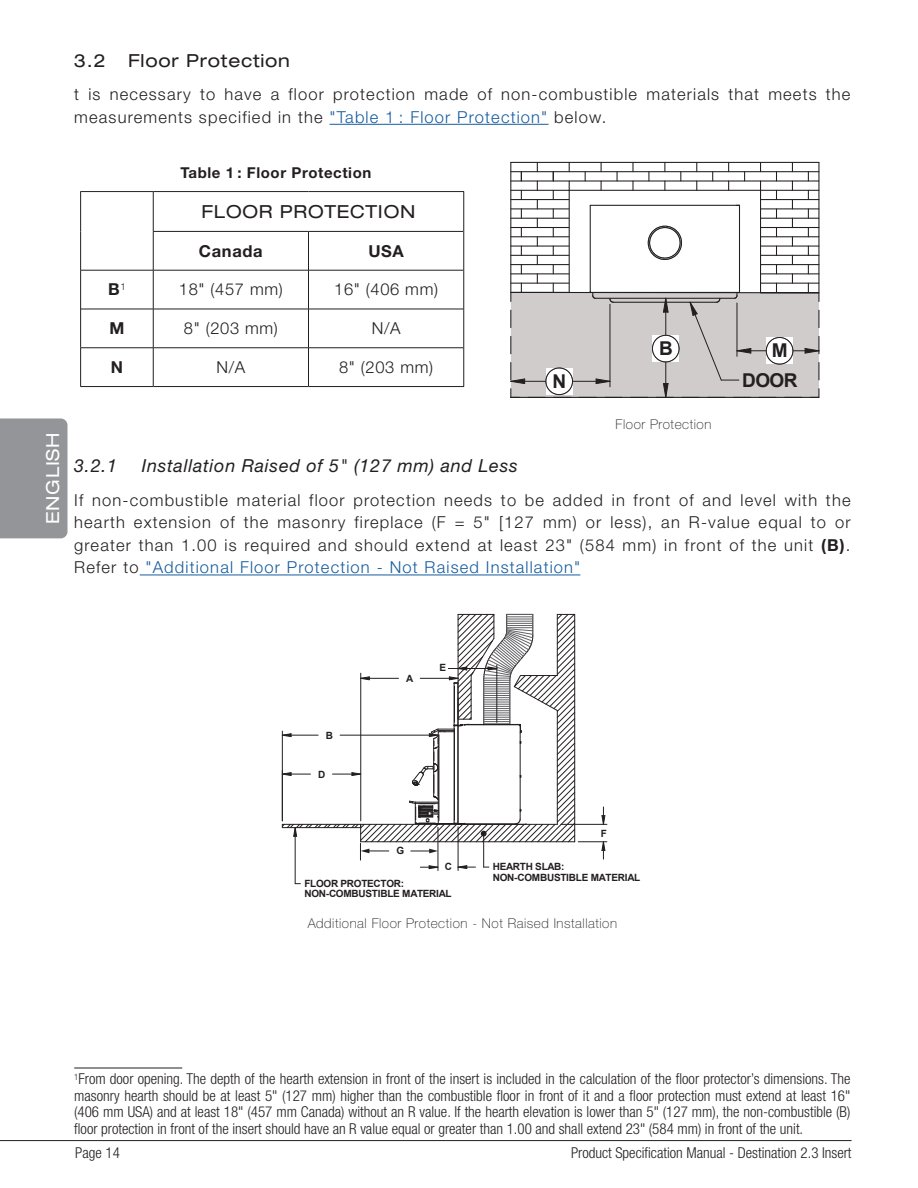
<style>
.page{position:relative;width:918px;height:1188px;background:#fff}
.page>*{position:absolute;margin:0;border:0;box-sizing:border-box;transform-origin:0 0}
.t1{font:700 19.05px/29.2px "Arial";color:#231f20}
.t2{font:italic 18px "Helvetica Neue LT Std";letter-spacing:.04em;color:#231f20}
.t3{font:expanded 18px "Helvetica Neue LT Std";letter-spacing:.04em;color:#231f20}
.t4{font:expanded 18px "Helvetica Neue LT Std";letter-spacing:.04em;color:#fff}
.t5{font:300 16.5px/22.5px "Helvetica Neue LT Std";letter-spacing:.07em;color:#231f20}
.t6{font:700 16.5px "Helvetica Neue LT Std";letter-spacing:.04em;color:#231f20}
.t7{font:300 condensed 15px/16.5px "Helvetica Neue LT Std";color:#231f20;text-align:justify}
.t8{font:700 15px "Helvetica Neue LT Std";letter-spacing:.04em;color:#231f20}
.t9{font:100 13.5px "Helvetica Neue LT Std";letter-spacing:.04em;color:#231f20}
.t10{font:700 9.9px/10.5px "Arial";letter-spacing:-.025em;color:#231f20}
.s1{color:#175d9e}
.s2{font-weight:700}
</style>
<div class="page">
<hr style="left:0;top:1140px;width:852px;height:1px;background:#231f20">
<div style="left:0;top:418px;width:68px;height:120px;background:#939598"></div>
<hr style="left:330px;top:124px;width:219px;height:1px;background:#175d9e">
<hr style="left:140px;top:575px;width:440px;height:1px;background:#175d9e">
<hr style="left:153px;top:192px;width:1px;height:39px;background:#231f20">
<hr style="left:153px;top:231px;width:156px;height:1px;background:#231f20">
<hr style="left:153px;top:232px;width:1px;height:38px;background:#231f20">
<hr style="left:309px;top:231px;width:154px;height:1px;background:#231f20">
<hr style="left:308px;top:232px;width:1px;height:38px;background:#231f20">
<hr style="left:81px;top:270px;width:72px;height:1px;background:#231f20">
<hr style="left:153px;top:270px;width:156px;height:1px;background:#231f20">
<hr style="left:153px;top:270px;width:1px;height:39px;background:#231f20">
<hr style="left:309px;top:270px;width:154px;height:1px;background:#231f20">
<hr style="left:308px;top:270px;width:1px;height:39px;background:#231f20">
<hr style="left:81px;top:309px;width:72px;height:1px;background:#231f20">
<hr style="left:153px;top:309px;width:156px;height:1px;background:#231f20">
<hr style="left:153px;top:309px;width:1px;height:39px;background:#231f20">
<hr style="left:309px;top:309px;width:154px;height:1px;background:#231f20">
<hr style="left:308px;top:309px;width:1px;height:39px;background:#231f20">
<hr style="left:81px;top:348px;width:72px;height:1px;background:#231f20">
<hr style="left:153px;top:348px;width:156px;height:1px;background:#231f20">
<hr style="left:153px;top:348px;width:1px;height:38px;background:#231f20">
<hr style="left:309px;top:348px;width:154px;height:1px;background:#231f20">
<hr style="left:308px;top:348px;width:1px;height:38px;background:#231f20">
<hr style="left:80px;top:191px;width:73px;height:1px;background:#231f20">
<hr style="left:80px;top:192px;width:1px;height:39px;background:#231f20">
<hr style="left:80px;top:231px;width:1px;height:39px;background:#231f20">
<hr style="left:153px;top:191px;width:156px;height:1px;background:#231f20">
<hr style="left:309px;top:191px;width:155px;height:1px;background:#231f20">
<hr style="left:463px;top:192px;width:1px;height:39px;background:#231f20">
<hr style="left:463px;top:231px;width:1px;height:39px;background:#231f20">
<hr style="left:80px;top:270px;width:1px;height:39px;background:#231f20">
<hr style="left:463px;top:270px;width:1px;height:39px;background:#231f20">
<hr style="left:80px;top:309px;width:1px;height:39px;background:#231f20">
<hr style="left:463px;top:309px;width:1px;height:39px;background:#231f20">
<hr style="left:80px;top:348px;width:1px;height:38px;background:#231f20">
<hr style="left:463px;top:348px;width:1px;height:38px;background:#231f20">
<hr style="left:80px;top:386px;width:73px;height:1px;background:#231f20">
<hr style="left:153px;top:386px;width:156px;height:1px;background:#231f20">
<hr style="left:309px;top:386px;width:155px;height:1px;background:#231f20">
<svg style="left:510px;top:162px;width:310px;height:236px"></svg>
<hr style="left:438px;top:827px;width:1px;height:44px;background:#231f20">
<hr style="left:458px;top:827px;width:1px;height:44px;background:#231f20">
<hr style="left:295px;top:828px;width:1px;height:56px;background:#231f20">
<svg style="left:281px;top:614px;width:326px;height:255px"></svg>
<hr style="left:74px;top:1068px;width:108px;height:1px;background:#231f20">
<p class="t3" style="left:74px;top:50px;width:33px">3.2</p>
<p class="t3" style="left:128px;top:50px;width:163px">Floor Protection</p>
<p class="t5" style="left:74px;top:83px;width:778px">t is necessary to have a floor protection made of non-combustible materials that meets the measurements specified in the <span class="s1">"Table 1 : Floor Protection"</span> below.</p>
<p class="t4" style="left:42px;top:524px;width:93px;rotate:-90deg">ENGLISH</p>
<p class="t8" style="left:180px;top:164px;width:193px">Table 1 : Floor Protection</p>
<p class="t3" style="left:202px;top:201px;width:215px">FLOOR PROTECTION</p>
<p class="t6" style="left:199px;top:241px;width:65px">Canada</p>
<p class="t6" style="left:368px;top:241px;width:37px">USA</p>
<p class="t6" style="left:108px;top:279px;width:19px">B<sup>1</sup></p>
<p class="t5" style="left:179px;top:278px;width:105px">18" (457 mm)</p>
<p class="t5" style="left:334px;top:278px;width:105px">16" (406 mm)</p>
<p class="t6" style="left:109px;top:318px;width:16px">M</p>
<p class="t5" style="left:184px;top:317px;width:96px">8" (203 mm)</p>
<p class="t5" style="left:372px;top:317px;width:30px">N/A</p>
<p class="t6" style="left:111px;top:357px;width:14px">N</p>
<p class="t5" style="left:216px;top:356px;width:30px">N/A</p>
<p class="t5" style="left:339px;top:356px;width:96px">8" (203 mm)</p>
<p class="t1" style="left:553px;top:367px;width:15px">N</p>
<p class="t1" style="left:659px;top:335px;width:15px">B</p>
<p class="t1" style="left:742px;top:337px;width:57px;text-indent:30px">M<br>DOOR</p>
<p class="t9" style="left:616px;top:416px;width:97px">Floor Protection</p>
<p class="t2" style="left:74px;top:455px;width:44px">3.2.1</p>
<p class="t2" style="left:142px;top:455px;width:377px">Installation Raised of 5" (127 mm) and Less</p>
<p class="t5" style="left:74px;top:488px;width:778px;text-align:justify">If non-combustible material floor protection needs to be added in front of and level with the hearth extension of the masonry fireplace (F = 5" [127 mm) or less), an R-value equal to or greater than 1.00 is required and should extend at least 23" (584 mm) in front of the unit <span class="s2">(B)</span>.<br>Refer to <span class="s1">"Additional Floor Protection - Not Raised Installation"</span></p>
<p class="t10" style="left:326px;top:730px;width:9px">B</p>
<p class="t10" style="left:318px;top:769px;width:9px">D</p>
<p class="t10" style="left:406px;top:673px;width:9px">A</p>
<p class="t10" style="left:439px;top:663px;width:8px">E</p>
<p class="t10" style="left:397px;top:846px;width:9px">G</p>
<p class="t10" style="left:445px;top:862px;width:9px">C</p>
<p class="t10" style="left:304px;top:878px;width:149px">FLOOR PROTECTOR:<br>NON-COMBUSTIBLE MATERIAL</p>
<p class="t10" style="left:601px;top:828px;width:8px">F</p>
<p class="t10" style="left:493px;top:862px;width:149px">HEARTH SLAB:<br>NON-COMBUSTIBLE MATERIAL</p>
<p class="t9" style="left:308px;top:916px;width:311px">Additional Floor Protection - Not Raised Installation</p>
<p class="t7" style="left:74px;top:1071px;width:778px"><sup>1</sup>From door opening. The depth of the hearth extension in front of the insert is included in the calculation of the floor protector’s dimensions. The masonry hearth should be at least 5" (127 mm) higher than the combustible floor in front of it and a floor protection must extend at least 16" (406 mm USA) and at least 18" (457 mm Canada) without an R value. If the hearth elevation is lower than 5" (127 mm), the non-combustible (B) floor protection in front of the insert should have an R value equal or greater than 1.00 and shall extend 23" (584 mm) in front of the unit.</p>
<p class="t7" style="left:75px;top:1144px;width:46px">Page 14</p>
<p class="t7" style="left:571px;top:1144px;width:282px">Product Specification Manual - Destination 2.3 Insert</p>
</div>
